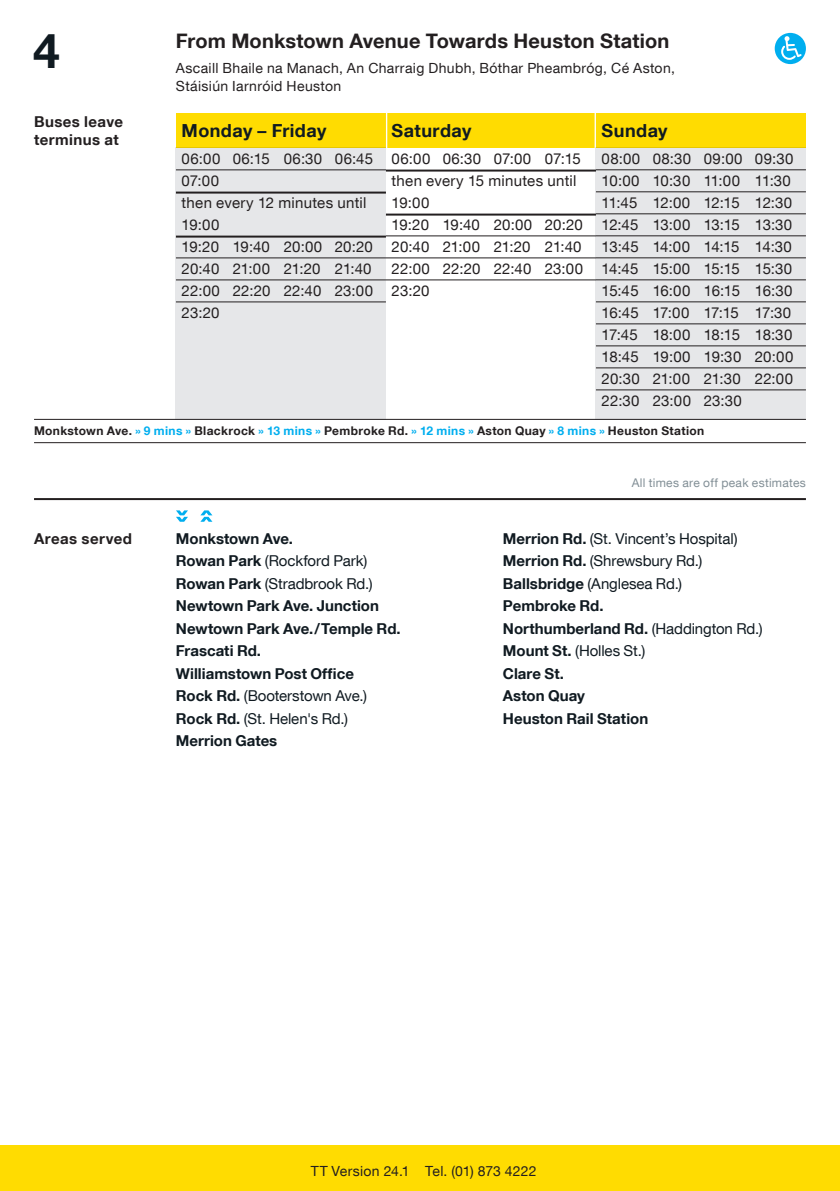
<style>
.page{position:relative;width:840px;height:1191px;background:#fff}
.page>*{position:absolute;margin:0;border:0;box-sizing:border-box;transform-origin:0 0}
.route_number{font:700 48px "Helvetica Neue LT Com";color:#101a21}
.Towards_heading{font:700 20px "Helvetica Neue LT Com";letter-spacing:.01em;color:#231f20}
.Day_Heading{font:700 18px "Helvetica Neue LT Com";letter-spacing:.025em;color:#101a21}
.t1{font:15px/22px "Helvetica Neue LT Com";letter-spacing:.015em;color:#231f20}
.Fare_Stages{font:15px "Helvetica Neue LT Com";letter-spacing:-.005em;color:#101a21}
.Fare_Stages-2{font:700 15px "Helvetica Neue LT Com";color:#101a21}
.Buses_leave_terminus_at__Title{font:700 15px/18px "Helvetica Neue LT Com";letter-spacing:.03em;color:#231f20}
.Fare_Stages_Left_Title{font:700 15px "Helvetica Neue LT Com";letter-spacing:.03em;color:#231f20}
.Irish_names{font:14px/18px "Helvetica Neue LT Com";letter-spacing:.025em;color:#231f20}
.Operative_date___Garage_Details{font:14px "Helvetica Neue LT Com";letter-spacing:.015em;color:#231f20}
.Interval_times{font:700 12px "Helvetica Neue LT Com";letter-spacing:.03em;color:#231f20}
.Operative_date{font:12px "Helvetica Neue LT Com";letter-spacing:.025em;color:#828f96}
.s1{color:#00aeef}
.s2{font-weight:700}
.s3{font-weight:400}
</style>
<div class="page">
<div style="left:176px;top:113px;width:629px;height:34px;background:#ffdc01"></div>
<div style="left:0;top:1145px;width:839px;height:46px;background:#ffdc01"></div>
<hr style="left:594px;top:112px;width:1px;height:38px;background:#fff">
<hr style="left:386px;top:112px;width:1px;height:38px;background:#fff">
<hr style="left:34px;top:498px;width:771px;height:2px;background:#231f20">
<svg style="left:176px;top:510px;width:12px;height:12px"></svg>
<svg style="left:200px;top:510px;width:12px;height:12px"></svg>
<div style="left:774px;top:33px;width:31px;height:31px;background:#00aeef;border-radius:50%"></div>
<svg style="left:780px;top:36px;width:21px;height:24px"></svg>
<div style="left:176px;top:147px;width:210px;height:273px;background:#e6e7e9"></div>
<hr style="left:176px;top:169px;width:210px;height:1px;background:#231f20">
<hr style="left:176px;top:192px;width:210px;height:2px;background:#231f20">
<hr style="left:176px;top:236px;width:210px;height:2px;background:#231f20">
<hr style="left:176px;top:257px;width:210px;height:1px;background:#231f20">
<hr style="left:176px;top:279px;width:210px;height:1px;background:#231f20">
<hr style="left:176px;top:301px;width:210px;height:1px;background:#231f20">
<hr style="left:386px;top:170px;width:209px;height:2px;background:#231f20">
<hr style="left:386px;top:214px;width:209px;height:2px;background:#231f20">
<hr style="left:386px;top:235px;width:209px;height:1px;background:#231f20">
<hr style="left:386px;top:257px;width:209px;height:1px;background:#231f20">
<hr style="left:386px;top:279px;width:209px;height:1px;background:#231f20">
<div style="left:595px;top:147px;width:210px;height:273px;background:#e6e7e9"></div>
<hr style="left:595px;top:169px;width:210px;height:1px;background:#231f20">
<hr style="left:595px;top:191px;width:210px;height:1px;background:#231f20">
<hr style="left:595px;top:213px;width:210px;height:1px;background:#231f20">
<hr style="left:595px;top:235px;width:210px;height:1px;background:#231f20">
<hr style="left:595px;top:257px;width:210px;height:1px;background:#231f20">
<hr style="left:595px;top:279px;width:210px;height:1px;background:#231f20">
<hr style="left:595px;top:301px;width:210px;height:1px;background:#231f20">
<hr style="left:595px;top:323px;width:210px;height:1px;background:#231f20">
<hr style="left:595px;top:345px;width:210px;height:1px;background:#231f20">
<hr style="left:595px;top:367px;width:210px;height:1px;background:#231f20">
<hr style="left:595px;top:389px;width:210px;height:1px;background:#231f20">
<hr style="left:34px;top:419px;width:771px;height:1px;background:#231f20">
<hr style="left:34px;top:442px;width:771px;height:1px;background:#231f20">
<p class="route_number" style="left:33px;top:20px;width:28px">4</p>
<h1 class="Towards_heading" style="left:176px;top:29px;width:494px">From Monkstown Avenue Towards Heuston Station</h1>
<p class="Irish_names" style="left:176px;top:58px;width:500px">Ascaill Bhaile na Manach, An Charraig Dhubh, Bóthar Pheambróg, Cé Aston,<br>Stáisiún Iarnróid Heuston</p>
<p class="Buses_leave_terminus_at__Title" style="left:34px;top:112px;width:90px">Buses leave terminus at</p>
<p class="Day_Heading" style="left:181px;top:119px;width:146px">Monday – Friday</p>
<p class="t1" style="left:181px;top:147px;width:193px">06:00 06:15 06:30 06:45<br>07:00<br>then every 12 minutes until<br>19:00<br>19:20 19:40 20:00 20:20<br>20:40 21:00 21:20 21:40<br>22:00 22:20 22:40 23:00<br>23:20</p>
<p class="Day_Heading" style="left:601px;top:119px;width:67px">Sunday</p>
<p class="t1" style="left:601px;top:147px;width:193px">08:00 08:30 09:00 09:30<br>10:00 10:30 11:00 11:30<br>11:45 12:00 12:15 12:30<br>12:45 13:00 13:15 13:30<br>13:45 14:00 14:15 14:30<br>14:45 15:00 15:15 15:30<br>15:45 16:00 16:15 16:30<br>16:45 17:00 17:15 17:30<br>17:45 18:00 18:15 18:30<br>18:45 19:00 19:30 20:00<br>20:30 21:00 21:30 22:00<br>22:30 23:00 23:30</p>
<p class="Interval_times" style="left:34px;top:423px;width:671px">Monkstown Ave. <span class="s1">» 9 mins »</span> Blackrock <span class="s1">» 13 mins »</span> Pembroke Rd. <span class="s1">» 12 mins »</span> Aston Quay <span class="s1">» 8 mins »</span> Heuston Station</p>
<p class="Day_Heading" style="left:391px;top:119px;width:81px">Saturday</p>
<p class="t1" style="left:391px;top:147px;width:193px">06:00 06:30 07:00 07:15 then every 15 minutes until<br>19:00<br>19:20 19:40 20:00 20:20<br>20:40 21:00 21:20 21:40<br>22:00 22:20 22:40 23:00<br>23:20</p>
<p class="Fare_Stages_Left_Title" style="left:34px;top:529px;width:99px">Areas served</p>
<p class="Fare_Stages-2" style="left:176px;top:529px;width:118px">Monkstown Ave.</p>
<p class="Fare_Stages" style="left:176px;top:552px;width:193px"><span class="s2">Rowan Park</span> (Rockford Park)</p>
<p class="Fare_Stages" style="left:176px;top:574px;width:198px"><span class="s2">Rowan Park</span> (Stradbrook Rd.)</p>
<p class="Fare_Stages-2" style="left:176px;top:596px;width:204px">Newtown Park Ave. Junction</p>
<p class="Fare_Stages-2" style="left:176px;top:619px;width:226px">Newtown Park Ave./Temple Rd.</p>
<p class="Fare_Stages-2" style="left:176px;top:641px;width:87px">Frascati Rd.</p>
<p class="Fare_Stages-2" style="left:176px;top:664px;width:179px">Williamstown Post Office</p>
<p class="Fare_Stages" style="left:176px;top:687px;width:192px"><span class="s2">Rock Rd.</span> (Booterstown Ave.)</p>
<p class="Fare_Stages" style="left:176px;top:709px;width:173px"><span class="s2">Rock Rd.</span> (St. Helen's Rd.)</p>
<p class="Fare_Stages-2" style="left:176px;top:731px;width:103px">Merrion Gates</p>
<p class="Operative_date" style="left:631px;top:475px;width:176px">All times are off peak estimates</p>
<p class="Fare_Stages" style="left:502px;top:529px;width:236px"><span class="s2">Merrion Rd.</span> (St. Vincent’s Hospital)</p>
<p class="Fare_Stages" style="left:502px;top:552px;width:201px"><span class="s2">Merrion Rd.</span> (Shrewsbury Rd.)</p>
<p class="Fare_Stages" style="left:502px;top:574px;width:181px"><span class="s2">Ballsbridge</span> (Anglesea Rd.)</p>
<p class="Fare_Stages-2" style="left:502px;top:596px;width:102px">Pembroke Rd.</p>
<p class="Fare_Stages-2" style="left:502px;top:619px;width:261px">Northumberland Rd. <span class="s3">(Haddington Rd.)</span></p>
<p class="Fare_Stages" style="left:502px;top:642px;width:144px"><span class="s2">Mount St.</span> (Holles St.)</p>
<p class="Fare_Stages-2" style="left:502px;top:664px;width:63px">Clare St.</p>
<p class="Fare_Stages-2" style="left:502px;top:686px;width:84px">Aston Quay</p>
<p class="Fare_Stages-2" style="left:502px;top:709px;width:147px">Heuston Rail Station</p>
<p class="Operative_date___Garage_Details" style="left:311px;top:1162px;width:227px">TT Version 24.1 Tel. (01) 873 4222</p>
</div>
